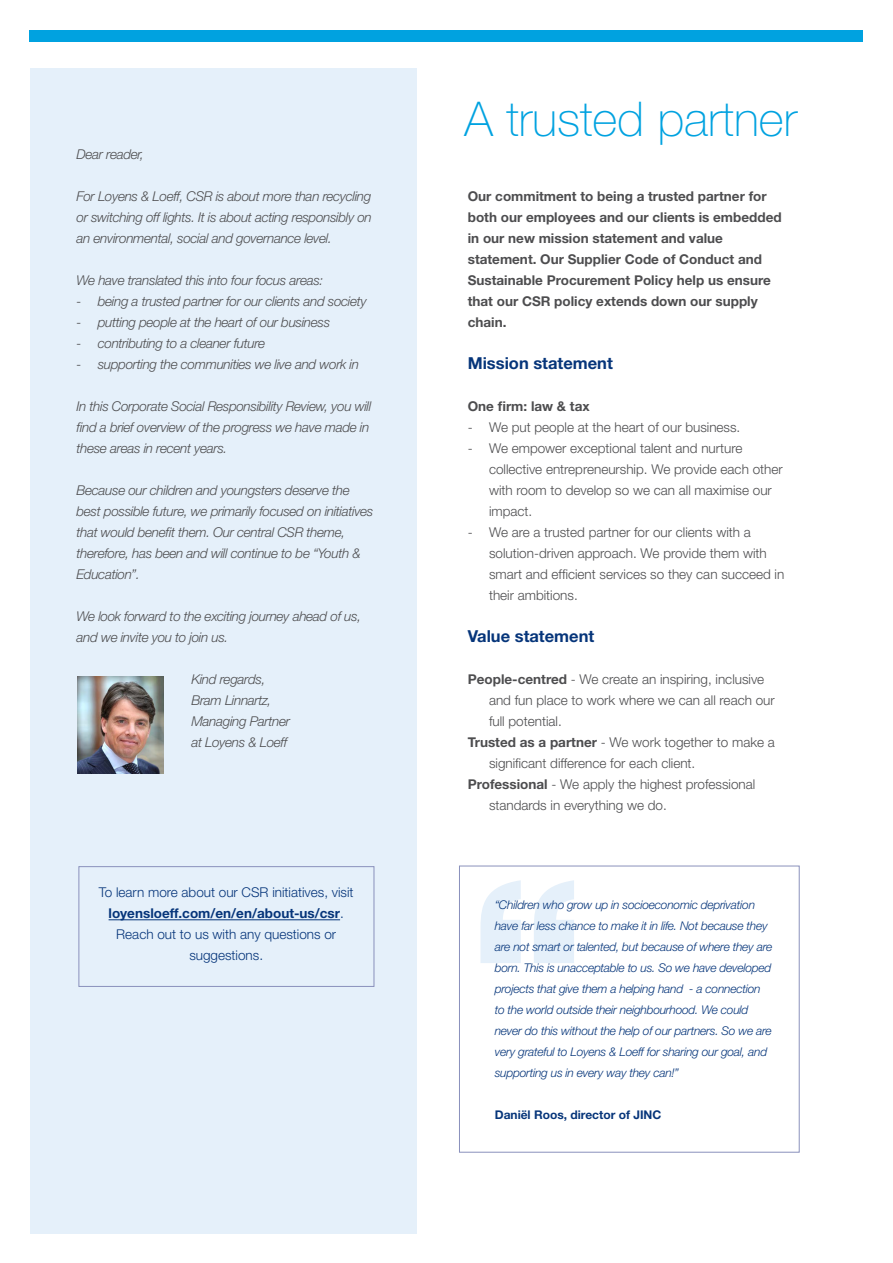
<style>
.page{position:relative;width:893px;height:1263px;background:#fff}
.page>*{position:absolute;margin:0;border:0;box-sizing:border-box;transform-origin:0 0}
.t1{font:100 48px "Helvetica Neue";color:#00a2e0}
.Platte_tekst_light{font:700 16.5px "Helvetica Neue";color:#06357a}
.Platte_tekst_light-2{font:italic 300 13.5px/21px "Helvetica Neue";letter-spacing:-.025em;color:#4d4d4f}
.Platte_tekst_light-3{font:300 13.5px/21px "Helvetica Neue";color:#4d4d4f}
.Platte_tekst_light-4{font:700 13.5px/21px "Helvetica Neue";color:#4d4d4f}
.Platte_tekst_light-5{font:300 13.5px/21px "Helvetica Neue";color:#06357a;text-align:center}
.Platte_tekst_light-6{font:italic 300 12px/21px "Helvetica Neue";letter-spacing:-.02em;color:#06357a}
.Platte_tekst_light-7{font:700 12px "Helvetica Neue";color:#06357a}
.s1{font-weight:700}
</style>
<div class="page">
<div style="left:30px;top:68px;width:387px;height:1165px;background:#e5f0fa"></div>
<div style="left:459px;top:866px;width:340px;height:286px;border:1px solid #8a91bc"></div>
<div style="left:30px;top:30px;width:833px;height:11px;background:#00a2e0"></div>
<svg style="left:480px;top:880px;width:94px;height:83px"></svg>
<div style="left:79px;top:866px;width:295px;height:121px;border:1px solid #8a91bc"></div>
<img style="left:77px;top:676px;width:87px;height:98px">
<hr style="left:109px;top:919px;width:231px;height:1px;background:#06357a">
<p class="Platte_tekst_light-2" style="left:77px;top:143px;width:69px">Dear reader,</p>
<p class="Platte_tekst_light-2" style="left:77px;top:185px;width:297px;text-align:justify">For Loyens &amp; Loeff, CSR is about more than recycling or switching off lights. It is about acting responsibly on an environmental, social and governance level.</p>
<p class="Platte_tekst_light-2" style="left:77px;top:269px;width:248px">We have translated this into four focus areas:</p>
<p class="Platte_tekst_light-2" style="left:77px;top:290px;width:292px">- being a trusted partner for our clients and society</p>
<p class="Platte_tekst_light-2" style="left:77px;top:311px;width:255px">- putting people at the heart of our business</p>
<p class="Platte_tekst_light-2" style="left:77px;top:332px;width:190px">- contributing to a cleaner future</p>
<p class="Platte_tekst_light-2" style="left:77px;top:353px;width:284px">- supporting the communities we live and work in</p>
<p class="Platte_tekst_light-2" style="left:77px;top:395px;width:296px">In this Corporate Social Responsibility Review, you will find a brief overview of the progress we have made in these areas in recent years.</p>
<p class="Platte_tekst_light-2" style="left:77px;top:479px;width:298px">Because our children and youngsters deserve the best possible future, we primarily focused on initiatives that would benefit them. Our central CSR theme, therefore, has been and will continue to be “Youth &amp; Education”.</p>
<p class="Platte_tekst_light-2" style="left:77px;top:605px;width:286px">We look forward to the exciting journey ahead of us, and we invite you to join us.</p>
<p class="Platte_tekst_light-2" style="left:191px;top:668px;width:76px">Kind regards,</p>
<p class="Platte_tekst_light-2" style="left:191px;top:689px;width:100px">Bram Linnartz,<br>Managing Partner</p>
<p class="Platte_tekst_light-2" style="left:191px;top:731px;width:97px">at Loyens &amp; Loeff</p>
<p class="Platte_tekst_light-5" style="left:99px;top:882px;width:256px">To learn more about our CSR initiatives, visit <span class="s1">loyensloeff.com/en/en/about-us/csr</span>.</p>
<p class="Platte_tekst_light-5" style="left:116px;top:924px;width:221px">Reach out to us with any questions or suggestions.</p>
<p class="t1" style="left:465px;top:92px;width:334px">A trusted partner</p>
<p class="Platte_tekst_light-4" style="left:468px;top:185px;width:315px">Our commitment to being a trusted partner for both our employees and our clients is embedded in our new mission statement and value statement. Our Supplier Code of Conduct and Sustainable Procurement Policy help us ensure that our CSR policy extends down our supply chain.</p>
<p class="Platte_tekst_light" style="left:468px;top:353px;width:147px">Mission statement</p>
<p class="Platte_tekst_light-4" style="left:468px;top:395px;width:123px">One firm: law &amp; tax</p>
<p class="Platte_tekst_light-3" style="left:468px;top:416px;width:274px">- We put people at the heart of our business.</p>
<p class="Platte_tekst_light-3" style="left:489px;top:437px;width:295px;text-indent:-21px">- We empower exceptional talent and nurture collective entrepreneurship. We provide each other with room to develop so we can all maximise our impact.</p>
<p class="Platte_tekst_light-3" style="left:489px;top:521px;width:297px;text-indent:-21px">- We are a trusted partner for our clients with a solution-driven approach. We provide them with smart and efficient services so they can succeed in their ambitions.</p>
<p class="Platte_tekst_light" style="left:468px;top:626px;width:128px">Value statement</p>
<p class="Platte_tekst_light-3" style="left:489px;top:668px;width:287px;text-indent:-21px"><span class="s1">People-centred</span> - We create an inspiring, inclusive and fun place to work where we can all reach our full potential.</p>
<p class="Platte_tekst_light-3" style="left:489px;top:731px;width:287px;text-indent:-21px"><span class="s1">Trusted as a partner</span> - We work together to make a significant difference for each client.</p>
<p class="Platte_tekst_light-3" style="left:489px;top:773px;width:268px;text-indent:-21px"><span class="s1">Professional</span> - We apply the highest professional standards in everything we do.</p>
<p class="Platte_tekst_light-6" style="left:495px;top:894px;width:279px">“Children who grow up in socioeconomic deprivation have far less chance to make it in life. Not because they are not smart or talented, but because of where they are born. This is unacceptable to us. So we have developed projects that give them a helping hand - a connection to the world outside their neighbourhood. We could never do this without the help of our partners. So we are very grateful to Loyens &amp; Loeff for sharing our goal, and supporting us in every way they can!”</p>
<p class="Platte_tekst_light-7" style="left:495px;top:1107px;width:168px">Daniël Roos, director of JINC</p>
</div>
